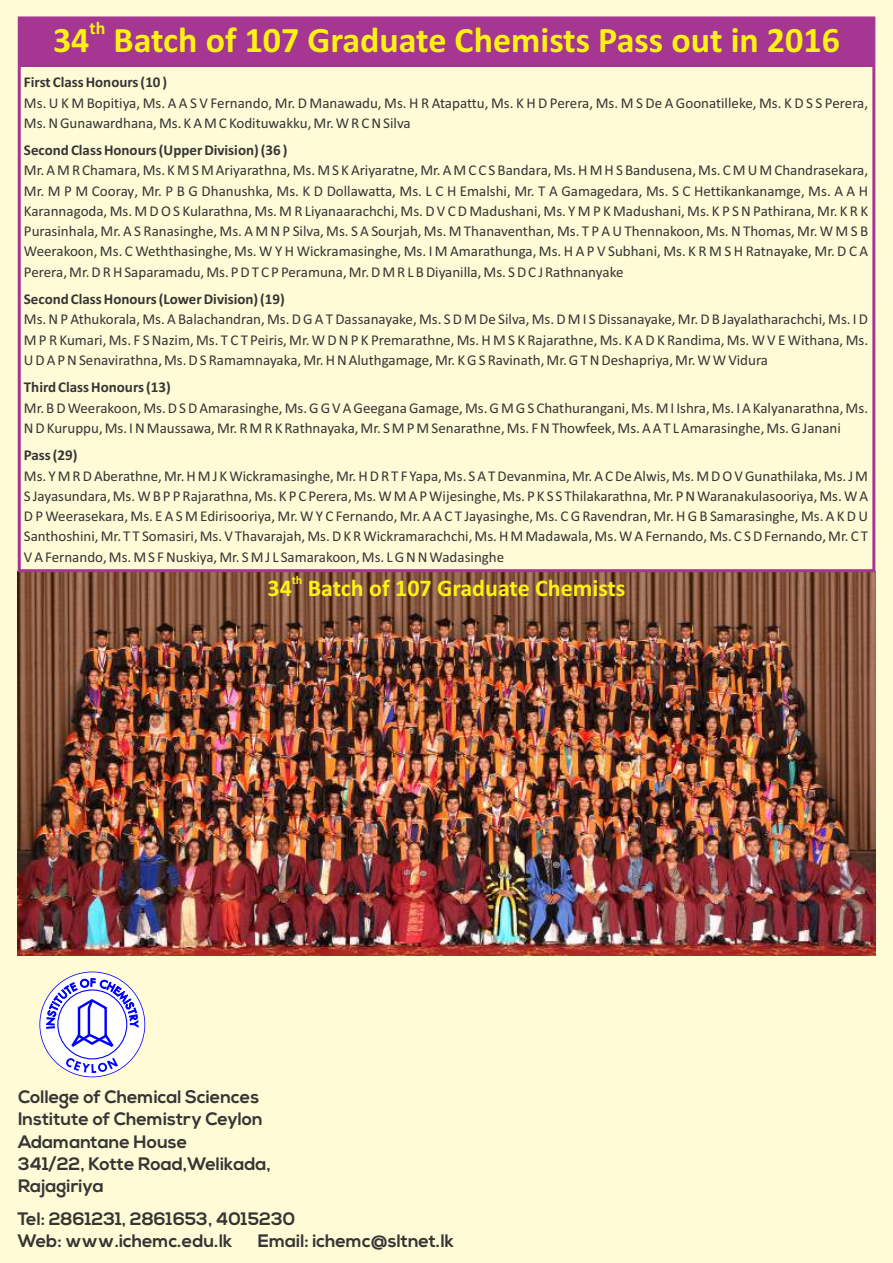
<style>
.page{position:relative;width:893px;height:1263px;background:#fffbd6}
.page>*{position:absolute;margin:0;border:0;box-sizing:border-box;transform-origin:0 0}
.t1{font:700 36px "Calibri";color:#fff212}
.t2{font:700 24px "Calibri";color:#fff212}
.t3{font:700 18px/22.2px "Nexa";color:#373435}
.t4{font:700 18px "Calibri";color:#fff212}
.t5{font:15px/20.2px "Calibri";color:#373435;text-align:justify}
.t6{font:700 15px "Calibri";color:#373435}
.t7{font:700 12px "Calibri";color:#fff212}
</style>
<div class="page">
<img style="left:18px;top:572px;width:857px;height:384px">
<div style="left:19px;top:18px;width:855px;height:49px;background:#a53692"></div>
<div style="left:40px;top:972px;width:104px;height:104px;background:#fff;border-radius:50%"></div>
<svg style="left:45px;top:978px;width:94px;height:95px"></svg>
<div style="left:18px;top:16px;width:857px;height:556px;border:3px solid #a53692"></div>
<p class="t4" style="left:90px;top:20px;width:17px">th</p>
<h1 class="t1" style="left:53px;top:25px;width:788px">34 Batch of 107 Graduate Chemists Pass out in 2016</h1>
<p class="t6" style="left:24px;top:76px;width:145px">First Class Honours (10 )</p>
<p class="t5" style="left:24px;top:94px;width:846px">Ms. U K M Bopitiya, Ms. A A S V Fernando, Mr. D Manawadu, Ms. H R Atapattu, Ms. K H D Perera, Ms. M S De A Goonatilleke, Ms. K D S S Perera,<br>Ms. N Gunawardhana, Ms. K A M C Kodituwakku, Mr. W R C N Silva</p>
<p class="t6" style="left:24px;top:143px;width:265px">Second Class Honours (Upper Division) (36 )</p>
<p class="t5" style="left:24px;top:162px;width:846px">Mr. A M R Chamara, Ms. K M S M Ariyarathna, Ms. M S K Ariyaratne, Mr. A M C C S Bandara, Ms. H M H S Bandusena, Ms. C M U M Chandrasekara, Mr. M P M Cooray, Mr. P B G Dhanushka, Ms. K D Dollawatta, Ms. L C H Emalshi, Mr. T A Gamagedara, Ms. S C Hettikankanamge, Ms. A A H Karannagoda, Ms. M D O S Kularathna, Ms. M R Liyanaarachchi, Ms. D V C D Madushani, Ms. Y M P K Madushani, Ms. K P S N Pathirana, Mr. K R K Purasinhala, Mr. A S Ranasinghe, Ms. A M N P Silva, Ms. S A Sourjah, Ms. M Thanaventhan, Ms. T P A U Thennakoon, Ms. N Thomas, Mr. W M S B Weerakoon, Ms. C Weththasinghe, Ms. W Y H Wickramasinghe, Ms. I M Amarathunga, Ms. H A P V Subhani, Ms. K R M S H Ratnayake, Mr. D C A Perera, Mr. D R H Saparamadu, Ms. P D T C P Peramuna, Mr. D M R L B Diyanilla, Ms. S D C J Rathnanyake</p>
<p class="t6" style="left:24px;top:292px;width:262px">Second Class Honours (Lower Division) (19)</p>
<p class="t5" style="left:24px;top:311px;width:846px">Ms. N P Athukorala, Ms. A Balachandran, Ms. D G A T Dassanayake, Ms. S D M De Silva, Ms. D M I S Dissanayake, Mr. D B Jayalatharachchi, Ms. I D M P R Kumari, Ms. F S Nazim, Ms. T C T Peiris, Mr. W D N P K Premarathne, Ms. H M S K Rajarathne, Ms. K A D K Randima, Ms. W V E Withana, Ms.<br>U D A P N Senavirathna, Ms. D S Ramamnayaka, Mr. H N Aluthgamage, Mr. K G S Ravinath, Mr. G T N Deshapriya, Mr. W W Vidura</p>
<p class="t6" style="left:24px;top:381px;width:148px">Third Class Honours (13)</p>
<p class="t5" style="left:24px;top:399px;width:846px">Mr. B D Weerakoon, Ms. D S D Amarasinghe, Ms. G G V A Geegana Gamage, Ms. G M G S Chathurangani, Ms. M I Ishra, Ms. I A Kalyanarathna, Ms.<br>N D Kuruppu, Ms. I N Maussawa, Mr. R M R K Rathnayaka, Mr. S M P M Senarathne, Ms. F N Thowfeek, Ms. A A T L Amarasinghe, Ms. G Janani</p>
<p class="t6" style="left:24px;top:449px;width:55px">Pass (29)</p>
<p class="t5" style="left:24px;top:467px;width:846px">Ms. Y M R D Aberathne, Mr. H M J K Wickramasinghe, Mr. H D R T F Yapa, Ms. S A T Devanmina, Mr. A C De Alwis, Ms. M D O V Gunathilaka, Ms. J M S Jayasundara, Ms. W B P P Rajarathna, Ms. K P C Perera, Ms. W M A P Wijesinghe, Ms. P K S S Thilakarathna, Mr. P N Waranakulasooriya, Ms. W A D P Weerasekara, Ms. E A S M Edirisooriya, Mr. W Y C Fernando, Mr. A A C T Jayasinghe, Ms. C G Ravendran, Mr. H G B Samarasinghe, Ms. A K D U Santhoshini, Mr. T T Somasiri, Ms. V Thavarajah, Ms. D K R Wickramarachchi, Ms. H M Madawala, Ms. W A Fernando, Ms. C S D Fernando, Mr. C T V A Fernando, Ms. M S F Nuskiya, Mr. S M J L Samarakoon, Ms. L G N N Wadasinghe</p>
<p class="t7" style="left:292px;top:575px;width:12px">th</p>
<h2 class="t2" style="left:267px;top:578px;width:359px">34 Batch of 107 Graduate Chemists</h2>
<p class="t3" style="left:18px;top:1087px;width:255px">College of Chemical Sciences<br>Institute of Chemistry Ceylon<br>Adamantane House<br>341/22, Kotte Road,Welikada,<br>Rajagiriya</p>
<p class="t3" style="left:18px;top:1209px;width:279px">Tel: 2861231, 2861653, 4015230<br>Web: www.ichemc.edu.lk</p>
<p class="t3" style="left:258px;top:1231px;width:198px">Email: ichemc@sltnet.lk</p>
</div>
